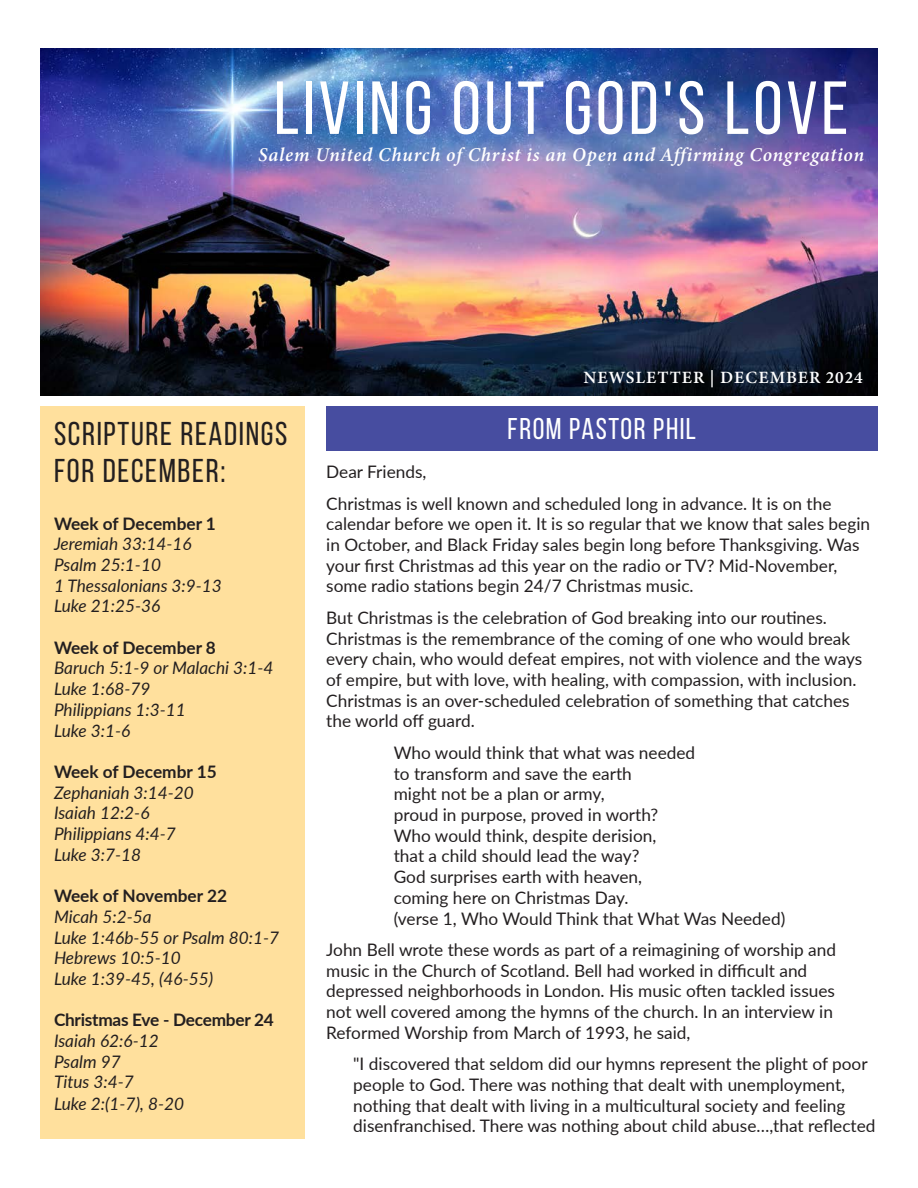
<style>
.page{position:relative;width:918px;height:1188px;background:#fff}
.page>*{position:absolute;margin:0;border:0;box-sizing:border-box;transform-origin:0 0}
.new_main_body{font:75px "Bebas Neue";letter-spacing:.05em;color:#fff}
.t1{font:33px/37.5px "Bebas Neue";letter-spacing:.05em;color:#231f20}
.t2{font:30px "Bebas Neue";letter-spacing:.05em;color:#fff}
.mark-et_place{font:italic 19.5px "Minion Variable Concept";letter-spacing:.04em;color:#fff}
.New_entries{font:17.25px/20.7px "Lato";color:#231f20}
.t3{font:italic 17.25px/20.7px "Lato";color:#231f20}
.t4{font:700 17.25px/20.7px "Lato";letter-spacing:-.01em;color:#231f20}
.mark-et_place-2{font:17.25px "Minion Variable Concept";letter-spacing:.05em;color:#fff}
.s1{font-weight:700;font-style:normal}
.s2{font-weight:400;font-style:italic}
</style>
<div class="page">
<img style="left:40px;top:49px;width:838px;height:346px">
<div style="left:40px;top:407px;width:265px;height:732px;background:#ffe09d"></div>
<div style="left:326px;top:406px;width:552px;height:44px;background:#474da0"></div>
<p class="new_main_body" style="left:274px;top:67px;width:576px">LIVING OUT GOD'S LOVE</p>
<p class="mark-et_place" style="left:258px;top:142px;width:608px">Salem United Church of Christ is an Open and Affirming Congregation</p>
<p class="t1" style="left:54px;top:414px;width:235px">SCRIPTURE READINGS<br>FOR DECEMBER:</p>
<p class="t3" style="left:54px;top:512px;width:163px"><span class="s1">Week of December 1<br></span>Jeremiah 33:14-16</p>
<p class="t3" style="left:54px;top:554px;width:109px">Psalm 25:1-10</p>
<p class="t3" style="left:54px;top:574px;width:169px">1 Thessalonians 3:9-13</p>
<p class="t3" style="left:54px;top:595px;width:108px">Luke 21:25-36</p>
<p class="t4" style="left:54px;top:636px;width:163px">Week of December 8</p>
<p class="t3" style="left:54px;top:657px;width:221px">Baruch 5:1-9 or Malachi 3:1-4</p>
<p class="t3" style="left:54px;top:678px;width:98px">Luke 1:68-79</p>
<p class="t3" style="left:54px;top:699px;width:133px">Philippians 1:3-11</p>
<p class="t3" style="left:54px;top:719px;width:78px">Luke 3:1-6</p>
<p class="t4" style="left:54px;top:761px;width:164px">Week of Decembr 15</p>
<p class="t3" style="left:54px;top:781px;width:141px">Zephaniah 3:14-20</p>
<p class="t3" style="left:54px;top:802px;width:97px">Isaiah 12:2-6</p>
<p class="t3" style="left:54px;top:823px;width:123px">Philippians 4:4-7</p>
<p class="t3" style="left:54px;top:843px;width:89px">Luke 3:7-18</p>
<p class="t4" style="left:54px;top:885px;width:175px">Week of November 22</p>
<p class="t3" style="left:54px;top:906px;width:99px">Micah 5:2-5a</p>
<p class="t3" style="left:54px;top:926px;width:227px">Luke 1:46b-55 or Psalm 80:1-7</p>
<p class="t3" style="left:54px;top:947px;width:128px">Hebrews 10:5-10</p>
<p class="t3" style="left:54px;top:968px;width:161px">Luke 1:39-45, (46-55)</p>
<p class="t4" style="left:54px;top:1009px;width:221px">Christmas Eve - December 24<br><span class="s2">Isaiah 62:6-12</span></p>
<p class="t3" style="left:54px;top:1050px;width:68px">Psalm 97</p>
<p class="t3" style="left:54px;top:1071px;width:81px">Titus 3:4-7</p>
<p class="t3" style="left:54px;top:1093px;width:132px">Luke 2:(1-7), 8-20</p>
<p class="mark-et_place-2" style="left:583px;top:365px;width:281px">NEWSLETTER | DECEMBER 2024</p>
<p class="t2" style="left:508px;top:413px;width:190px">FROM PASTOR PHIL</p>
<p class="New_entries" style="left:326px;top:461px;width:102px">Dear Friends,</p>
<p class="New_entries" style="left:326px;top:492px;width:545px">Christmas is well known and scheduled long in advance. It is on the calendar before we open it. It is so regular that we know that sales begin in October, and Black Friday sales begin long before Thanksgiving. Was your first Christmas ad this year on the radio or TV? Mid-November, some radio stations begin 24/7 Christmas music.</p>
<p class="New_entries" style="left:326px;top:607px;width:538px">But Christmas is the celebration of God breaking into our routines.<br>Christmas is the remembrance of the coming of one who would break every chain, who would defeat empires, not with violence and the ways of empire, but with love, with healing, with compassion, with inclusion.<br>Christmas is an over-scheduled celebration of something that catches the world off guard.</p>
<p class="New_entries" style="left:394px;top:742px;width:393px">Who would think that what was needed<br>to transform and save the earth<br>might not be a plan or army,<br>proud in purpose, proved in worth?<br>Who would think, despite derision,<br>that a child should lead the way?<br>God surprises earth with heaven,<br>coming here on Christmas Day.<br>(verse 1, Who Would Think that What Was Needed)</p>
<p class="New_entries" style="left:326px;top:939px;width:511px">John Bell wrote these words as part of a reimagining of worship and music in the Church of Scotland. Bell had worked in difficult and depressed neighborhoods in London. His music often tackled issues not well covered among the hymns of the church. In an interview in Reformed Worship from March of 1993, he said,</p>
<p class="New_entries" style="left:353px;top:1053px;width:524px">"I discovered that seldom did our hymns represent the plight of poor people to God. There was nothing that dealt with unemployment, nothing that dealt with living in a multicultural society and feeling disenfranchised. There was nothing about child abuse…,that reflected</p>
</div>
